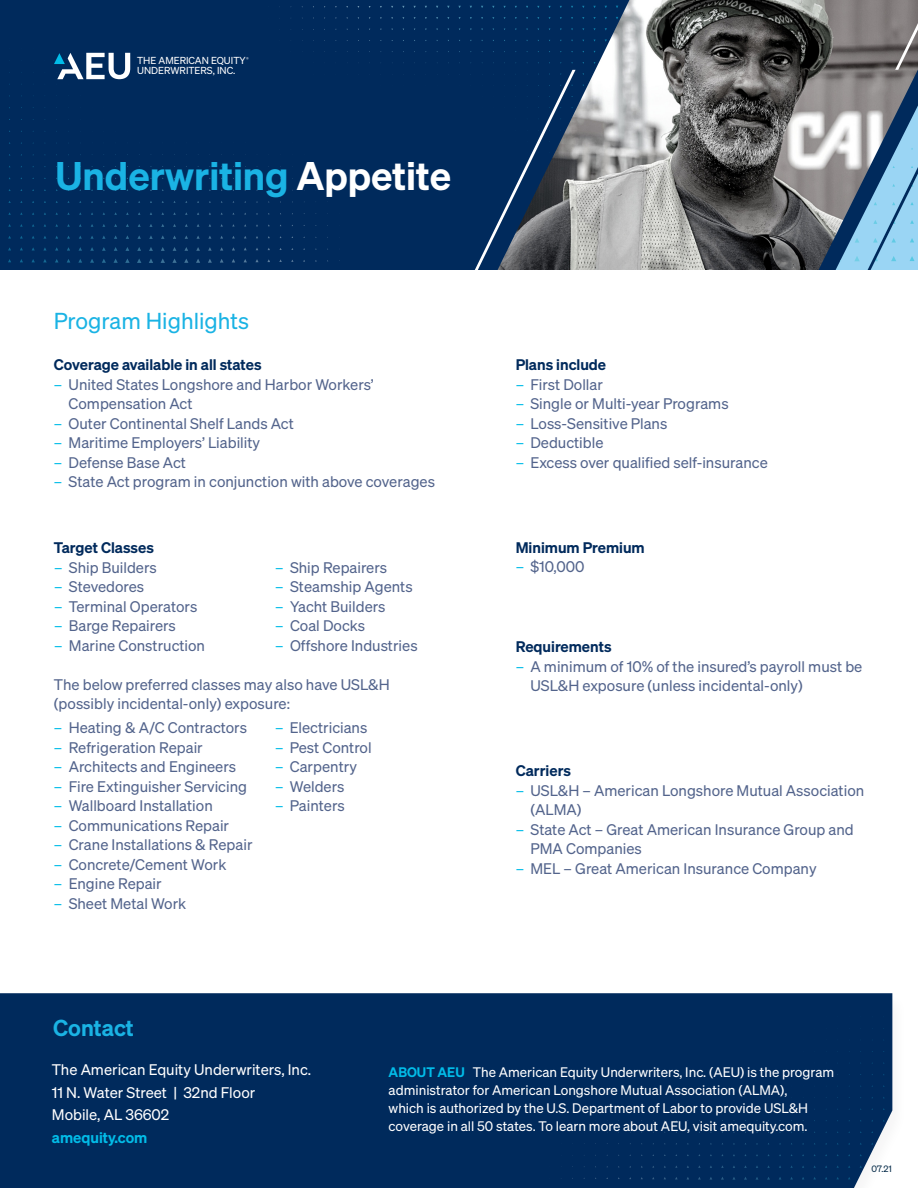
<style>
.page{position:relative;width:918px;height:1188px;background:#fff}
.page>*{position:absolute;margin:0;border:0;box-sizing:border-box;transform-origin:0 0}
.t1{font:600 39px "Sohne";color:#1ab3e4}
.t2{font:22.5px "Sohne Buch";color:#1ab3e4}
.t3{font:600 22.5px "Sohne";color:#1ab3e4}
.t4{font:15px/19.5px "Sohne Buch";color:#53648c}
.t5{font:600 15px "Sohne";color:#002a5c}
.t6{font:15px/22.5px "Sohne Buch";color:#fff}
.t7{font:600 15px "Sohne";color:#02bce8}
.t8{font:13.5px/18px "Sohne Buch";color:#fff}
.t9{font:9.9px/10.2px "Sohne Buch";color:#fff}
.t10{font:9px "Sohne Buch";color:#052a48}
.t11{font:5.25px "Sohne Buch";color:#fff}
.s1{color:#fff}
.s2{color:#02bce8}
.s3{font-family:"Sohne";font-weight:600;color:#02bce8}
</style>
<div class="page">
<div style="left:0;top:0;width:918px;height:270px;background:#002a5c"></div>
<svg style="left:149px;top:247px;width:4px;height:4px"></svg>
<svg style="left:208px;top:259px;width:4px;height:4px"></svg>
<svg style="left:196px;top:259px;width:4px;height:4px"></svg>
<svg style="left:184px;top:259px;width:4px;height:4px"></svg>
<svg style="left:172px;top:259px;width:5px;height:4px"></svg>
<svg style="left:161px;top:259px;width:4px;height:4px"></svg>
<svg style="left:149px;top:259px;width:4px;height:4px"></svg>
<svg style="left:137px;top:259px;width:4px;height:4px"></svg>
<svg style="left:125px;top:259px;width:5px;height:4px"></svg>
<svg style="left:102px;top:259px;width:4px;height:4px"></svg>
<svg style="left:90px;top:259px;width:4px;height:4px"></svg>
<img style="left:503px;top:0;width:333px;height:270px">
<svg style="left:475px;top:70px;width:101px;height:200px"></svg>
<svg style="left:836px;top:0;width:82px;height:270px;background:#7f94a4"></svg>
<svg style="left:54px;top:52px;width:50px;height:28px"></svg>
<svg style="left:104px;top:52px;width:26px;height:28px"></svg>
<div style="left:0;top:993px;width:892px;height:195px;background:#002a5c"></div>
<p class="t9" style="left:137px;top:55px;width:110px">THE AMERICAN EQUITY<br>UNDERWRITERS, INC.</p>
<p class="t11" style="left:246px;top:56px;width:4px">®</p>
<h1 class="t1" style="left:56px;top:151px;width:397px">Underwriting <span class="s1">Appetite</span></h1>
<h2 class="t2" style="left:54px;top:307px;width:197px">Program Highlights</h2>
<p class="t5" style="left:54px;top:355px;width:209px">Coverage available in all states</p>
<p class="t4" style="left:69px;top:374px;width:307px;text-indent:-15px"><span class="s2">–</span> United States Longshore and Harbor Workers’<br>Compensation Act</p>
<p class="t4" style="left:54px;top:413px;width:242px"><span class="s2">–</span> Outer Continental Shelf Lands Act</p>
<p class="t4" style="left:54px;top:433px;width:208px"><span class="s2">–</span> Maritime Employers’ Liability</p>
<p class="t4" style="left:54px;top:452px;width:134px"><span class="s2">–</span> Defense Base Act</p>
<p class="t4" style="left:54px;top:472px;width:383px"><span class="s2">–</span> State Act program in conjunction with above coverages</p>
<p class="t5" style="left:54px;top:538px;width:101px">Target Classes</p>
<p class="t4" style="left:54px;top:557px;width:104px"><span class="s2">–</span> Ship Builders</p>
<p class="t4" style="left:54px;top:577px;width:92px"><span class="s2">–</span> Stevedores</p>
<p class="t4" style="left:54px;top:596px;width:145px"><span class="s2">–</span> Terminal Operators</p>
<p class="t4" style="left:54px;top:616px;width:123px"><span class="s2">–</span> Barge Repairers</p>
<p class="t4" style="left:54px;top:635px;width:152px"><span class="s2">–</span> Marine Construction</p>
<p class="t4" style="left:275px;top:557px;width:113px"><span class="s2">–</span> Ship Repairers</p>
<p class="t4" style="left:275px;top:577px;width:139px"><span class="s2">–</span> Steamship Agents</p>
<p class="t4" style="left:275px;top:596px;width:112px"><span class="s2">–</span> Yacht Builders</p>
<p class="t4" style="left:275px;top:616px;width:91px"><span class="s2">–</span> Coal Docks</p>
<p class="t4" style="left:275px;top:635px;width:144px"><span class="s2">–</span> Offshore Industries</p>
<p class="t4" style="left:54px;top:674px;width:337px">The below preferred classes may also have USL&amp;H (possibly incidental-only) exposure:</p>
<p class="t4" style="left:54px;top:718px;width:195px"><span class="s2">–</span> Heating &amp; A/C Contractors</p>
<p class="t4" style="left:54px;top:737px;width:150px"><span class="s2">–</span> Refrigeration Repair</p>
<p class="t4" style="left:54px;top:757px;width:184px"><span class="s2">–</span> Architects and Engineers</p>
<p class="t4" style="left:54px;top:776px;width:195px"><span class="s2">–</span> Fire Extinguisher Servicing</p>
<p class="t4" style="left:54px;top:796px;width:160px"><span class="s2">–</span> Wallboard Installation</p>
<p class="t4" style="left:54px;top:815px;width:177px"><span class="s2">–</span> Communications Repair</p>
<p class="t4" style="left:54px;top:835px;width:200px"><span class="s2">–</span> Crane Installations &amp; Repair</p>
<p class="t4" style="left:54px;top:854px;width:174px"><span class="s2">–</span> Concrete/Cement Work</p>
<p class="t4" style="left:54px;top:874px;width:109px"><span class="s2">–</span> Engine Repair</p>
<p class="t4" style="left:54px;top:893px;width:134px"><span class="s2">–</span> Sheet Metal Work</p>
<p class="t4" style="left:275px;top:718px;width:94px"><span class="s2">–</span> Electricians</p>
<p class="t4" style="left:275px;top:737px;width:98px"><span class="s2">–</span> Pest Control</p>
<p class="t4" style="left:275px;top:757px;width:83px"><span class="s2">–</span> Carpentry</p>
<p class="t4" style="left:275px;top:776px;width:71px"><span class="s2">–</span> Welders</p>
<p class="t4" style="left:275px;top:796px;width:71px"><span class="s2">–</span> Painters</p>
<p class="t5" style="left:516px;top:355px;width:92px">Plans include</p>
<p class="t4" style="left:516px;top:374px;width:89px"><span class="s2">–</span> First Dollar</p>
<p class="t4" style="left:516px;top:394px;width:214px"><span class="s2">–</span> Single or Multi-year Programs</p>
<p class="t4" style="left:516px;top:413px;width:153px"><span class="s2">–</span> Loss-Sensitive Plans</p>
<p class="t4" style="left:516px;top:433px;width:89px"><span class="s2">–</span> Deductible</p>
<p class="t4" style="left:516px;top:452px;width:254px"><span class="s2">–</span> Excess over qualified self-insurance</p>
<p class="t5" style="left:516px;top:538px;width:131px">Minimum Premium</p>
<p class="t4" style="left:516px;top:557px;width:70px"><span class="s2">–</span> $10,000</p>
<p class="t5" style="left:516px;top:637px;width:97px">Requirements</p>
<p class="t4" style="left:530px;top:656px;width:333px;text-indent:-15px"><span class="s2">–</span> A minimum of 10% of the insured’s payroll must be<br>USL&amp;H exposure (unless incidental-only)</p>
<p class="t5" style="left:516px;top:762px;width:57px">Carriers</p>
<p class="t4" style="left:530px;top:780px;width:335px;text-indent:-15px"><span class="s2">–</span> USL&amp;H – American Longshore Mutual Association (ALMA)</p>
<p class="t4" style="left:530px;top:819px;width:325px;text-indent:-15px"><span class="s2">–</span> State Act – Great American Insurance Group and<br>PMA Companies</p>
<p class="t4" style="left:516px;top:858px;width:302px"><span class="s2">–</span> MEL – Great American Insurance Company</p>
<h2 class="t3" style="left:53px;top:1014px;width:82px">Contact</h2>
<p class="t6" style="left:52px;top:1059px;width:261px">The American Equity Underwriters, Inc.<br>11 N. Water Street | 32nd Floor<br>Mobile, AL 36602</p>
<p class="t7" style="left:52px;top:1128px;width:97px">amequity.com</p>
<p class="t8" style="left:389px;top:1063px;width:447px"><span class="s3">ABOUT AEU</span> The American Equity Underwriters, Inc. (AEU) is the program administrator for American Longshore Mutual Association (ALMA),</p>
<p class="t8" style="left:389px;top:1099px;width:421px">which is authorized by the U.S. Department of Labor to provide USL&amp;H coverage in all 50 states. To learn more about AEU, visit amequity.com.</p>
<p class="t10" style="left:872px;top:1163px;width:22px">07.21</p>
</div>
